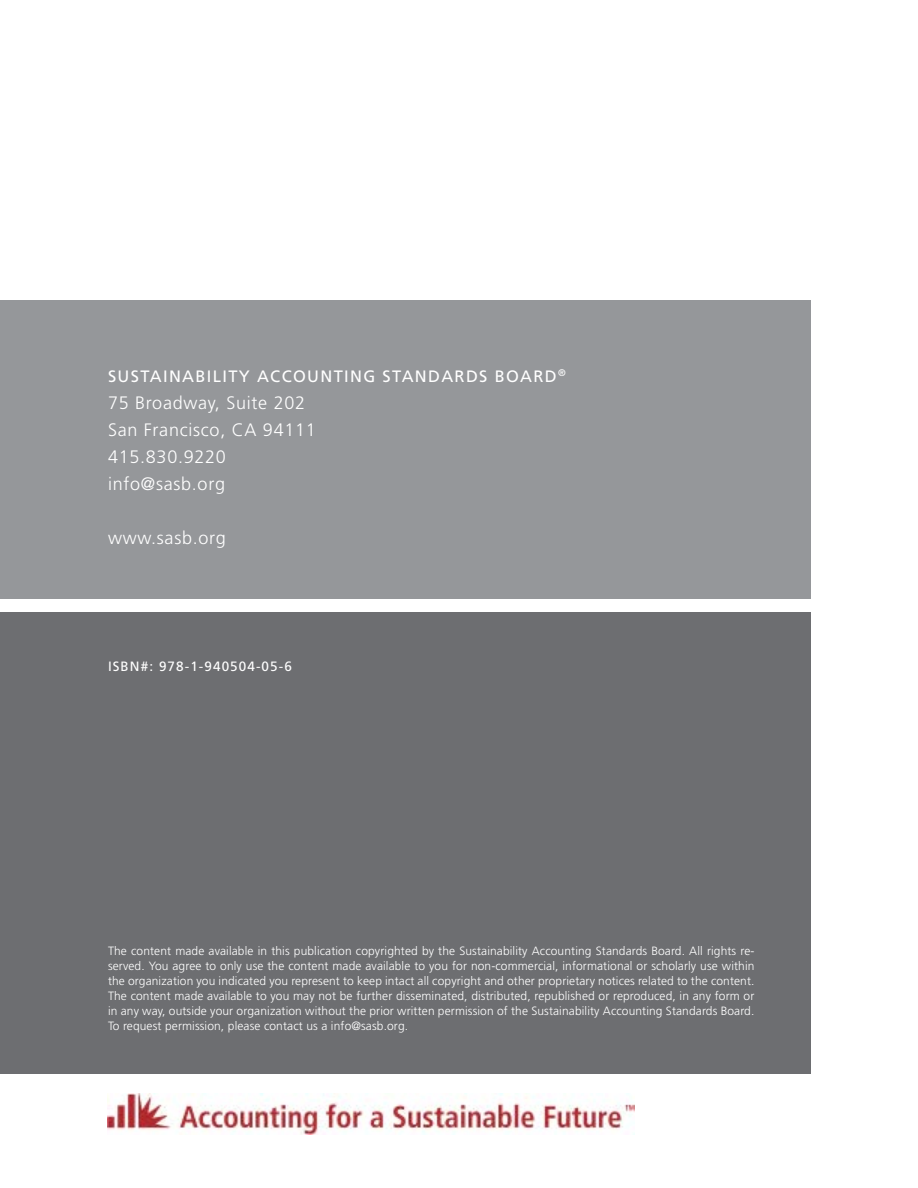
<style>
.page{position:relative;width:918px;height:1188px;background:#fff}
.page>*{position:absolute;margin:0;border:0;box-sizing:border-box;transform-origin:0 0}
.t1{font:300 18px/27px "Frutiger LT Std";letter-spacing:.04em;color:#fff}
.t2{font:16.5px "Frutiger LT Std";letter-spacing:.08em;color:#fff}
.t3{font:13.5px "Frutiger LT Std";letter-spacing:.08em;color:#fff}
.t4{font:300 12px/15px "Frutiger LT Std";letter-spacing:.01em;color:#fff;text-align:justify}
</style>
<div class="page">
<div style="left:0;top:612px;width:811px;height:462px;background:#6d6e71"></div>
<div style="left:0;top:300px;width:811px;height:298px;background:#95979a"></div>
<img style="left:108px;top:1094px;width:527px;height:40px">
<h2 class="t2" style="left:108px;top:366px;width:162px">SUSTAINAB ILITY ACC</h2>
<h2 class="t2" style="left:293px;top:366px;width:274px">OUNTING STANDARDS BOARD<sup>®</sup></h2>
<h1 class="t1" style="left:108px;top:389px;width:209px">75 Broadway, Suite 202<br>San Francisco, CA 94111<br>415.830.9220 info@sasb.org</h1>
<h1 class="t1" style="left:108px;top:524px;width:119px">www.sasb.org</h1>
<p class="t3" style="left:108px;top:659px;width:185px">I SBN#: 978-1-940504-05-6</p>
<p class="t4" style="left:108px;top:943px;width:648px">The content made available in this publication copyrighted by the Sustainability Accounting Standards Board. All rights re&shy;served. You agree to only use the content made available to you for non-commercial, informational or scholarly use within the organization you indicated you represent to keep intact all copyright and other proprietary notices related to the content.<br>The content made available to you may not be further disseminated, distributed, republished or reproduced, in any form or in any way, outside your organization without the prior written permission of the Sustainability Accounting Standards Board.<br>To request permission, please contact us a info@sasb.org.</p>
</div>
